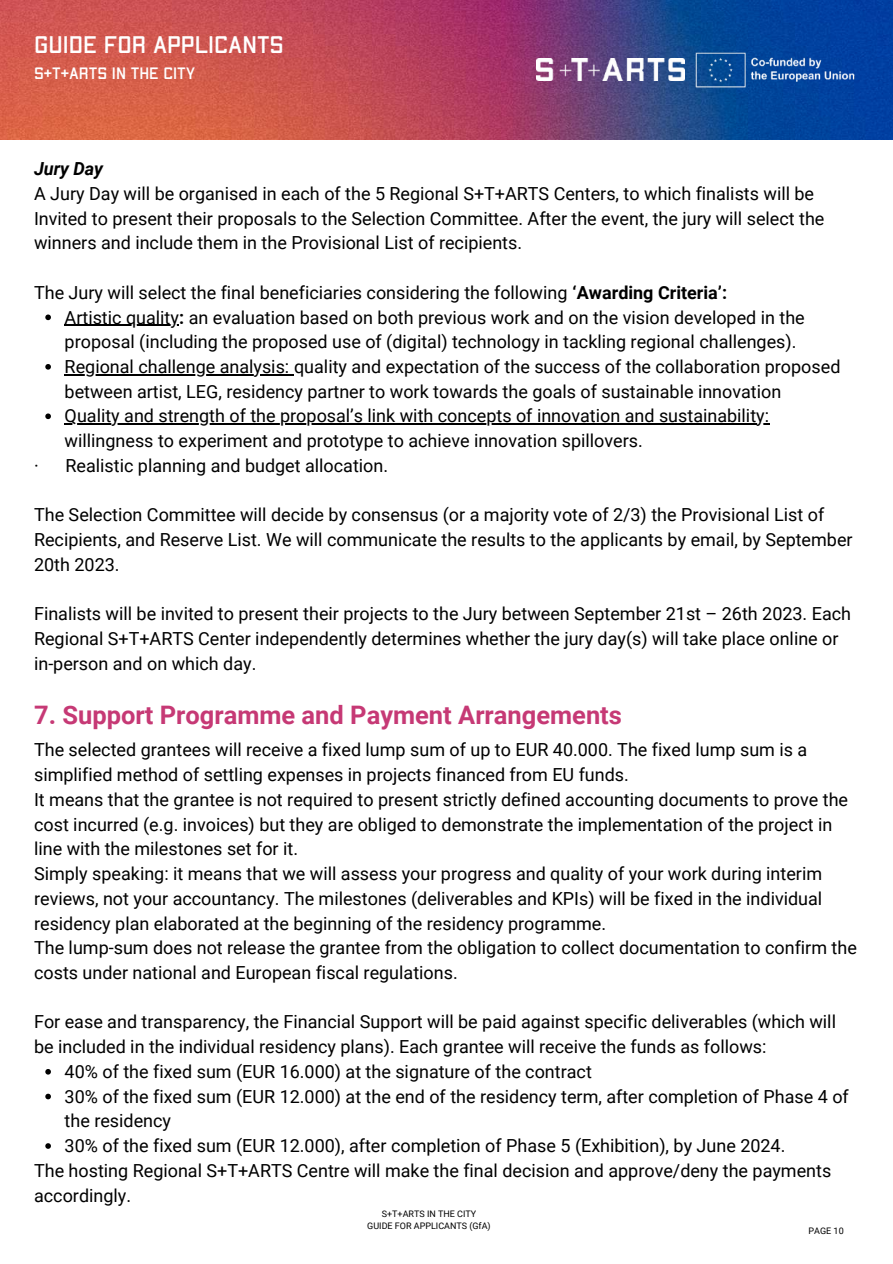
<style>
.page{position:relative;width:893px;height:1264px;background:#fff}
.page>*{position:absolute;margin:0;border:0;box-sizing:border-box;transform-origin:0 0}
.t1{font:700 25.5px "Roboto";color:#c63975}
.t2{font:24px "Apex Mk 2";color:#fff}
.t3{font:18px/24.8px "Roboto";color:#000}
.t4{font:italic 700 18px "Roboto";color:#000}
.t5{font:16.5px "Apex Mk 2";color:#fff}
.t6{font:9px/12px "Roboto";color:#000;text-align:center}
.s1{font-weight:700}
</style>
<div class="page">
<img style="left:0;top:0;width:892px;height:139px">
<svg style="left:45px;top:314px;width:6px;height:6px"></svg>
<hr style="left:65px;top:324px;width:114px;height:2px;background:#000">
<svg style="left:45px;top:364px;width:6px;height:5px"></svg>
<hr style="left:65px;top:374px;width:229px;height:1px;background:#000">
<svg style="left:45px;top:413px;width:6px;height:6px"></svg>
<hr style="left:65px;top:423px;width:705px;height:2px;background:#000">
<svg style="left:45px;top:1069px;width:6px;height:5px"></svg>
<svg style="left:45px;top:1093px;width:6px;height:6px"></svg>
<svg style="left:45px;top:1143px;width:6px;height:5px"></svg>
<img style="left:536px;top:58px;width:148px;height:23px">
<img style="left:694px;top:51px;width:166px;height:37px">
<h2 class="t2" style="left:34px;top:34px;width:251px">GUIDE FOR APPLICANTS</h2>
<p class="t5" style="left:34px;top:66px;width:163px">S+T+ARTS IN THE CITY</p>
<p class="t4" style="left:34px;top:158px;width:71px">Jury Day</p>
<p class="t3" style="left:34px;top:181px;width:791px">A Jury Day will be organised in each of the 5 Regional S+T+ARTS Centers, to which finalists will be<br>Invited to present their proposals to the Selection Committee. After the event, the jury will select the winners and include them in the Provisional List of recipients.</p>
<p class="t3" style="left:34px;top:280px;width:694px">The Jury will select the final beneficiaries considering the following <span class="s1">‘Awarding Criteria’:</span></p>
<p class="t3" style="left:65px;top:305px;width:777px">Artistic quality<span class="s1">:</span> an evaluation based on both previous work and on the vision developed in the proposal (including the proposed use of (digital) technology in tackling regional challenges).<br>Regional challenge analysis: quality and expectation of the success of the collaboration proposed between artist, LEG, residency partner to work towards the goals of sustainable innovation Quality and strength of the proposal’s link with concepts of innovation and sustainability: willingness to experiment and prototype to achieve innovation spillovers.</p>
<p class="t3" style="left:34px;top:453px;width:355px">· Realistic planning and budget allocation.</p>
<p class="t3" style="left:34px;top:503px;width:820px">The Selection Committee will decide by consensus (or a majority vote of 2/3) the Provisional List of<br>Recipients, and Reserve List. We will communicate the results to the applicants by email, by September<br>20th 2023.</p>
<p class="t3" style="left:34px;top:602px;width:818px">Finalists will be invited to present their projects to the Jury between September 21st – 26th 2023. Each<br>Regional S+T+ARTS Center independently determines whether the jury day(s) will take place online or in-person and on which day.</p>
<h1 class="t1" style="left:34px;top:700px;width:589px">7. Support Programme and Payment Arrangements</h1>
<p class="t3" style="left:34px;top:737px;width:824px">The selected grantees will receive a fixed lump sum of up to EUR 40.000. The fixed lump sum is a simplified method of settling expenses in projects financed from EU funds.<br>It means that the grantee is not required to present strictly defined accounting documents to prove the cost incurred (e.g. invoices) but they are obliged to demonstrate the implementation of the project in line with the milestones set for it.<br>Simply speaking: it means that we will assess your progress and quality of your work during interim reviews, not your accountancy. The milestones (deliverables and KPIs) will be fixed in the individual residency plan elaborated at the beginning of the residency programme.<br>The lump-sum does not release the grantee from the obligation to collect documentation to confirm the costs under national and European fiscal regulations.</p>
<p class="t3" style="left:34px;top:1009px;width:803px">For ease and transparency, the Financial Support will be paid against specific deliverables (which will be included in the individual residency plans). Each grantee will receive the funds as follows:</p>
<p class="t3" style="left:65px;top:1059px;width:785px">40% of the fixed sum (EUR 16.000) at the signature of the contract<br>30% of the fixed sum (EUR 12.000) at the end of the residency term, after completion of Phase 4 of the residency<br>30% of the fixed sum (EUR 12.000), after completion of Phase 5 (Exhibition), by June 2024.</p>
<p class="t3" style="left:34px;top:1158px;width:798px">The hosting Regional S+T+ARTS Centre will make the final decision and approve/deny the payments accordingly.</p>
<p class="t6" style="left:367px;top:1207px;width:125px">S+T+ARTS IN THE CITY<br>GUIDE FOR APPLICANTS (GfA)</p>
<p class="t6" style="left:808px;top:1225px;width:37px">PAGE 10</p>
</div>
